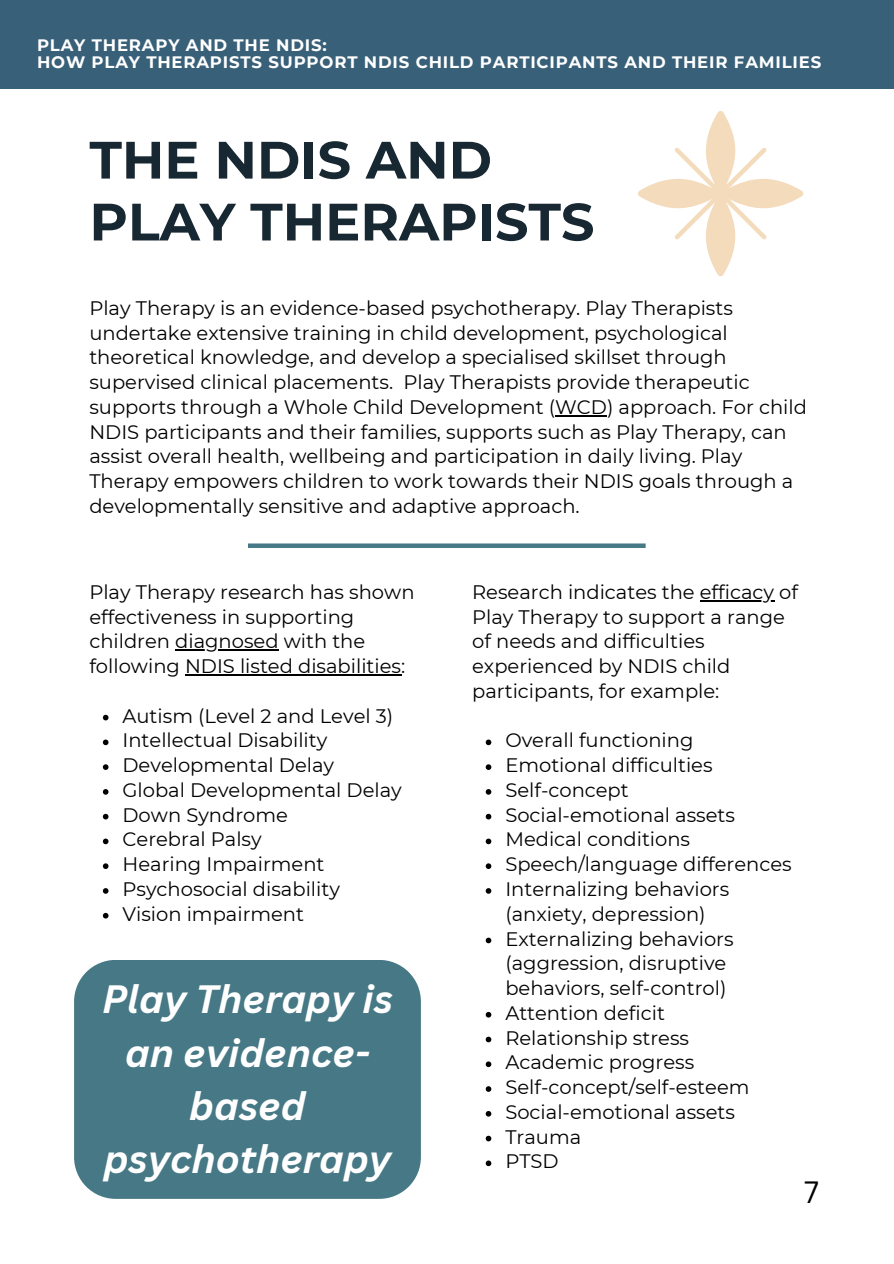
<style>
.page{position:relative;width:894px;height:1264px;background:#fff}
.page>*{position:absolute;margin:0;border:0;box-sizing:border-box;transform-origin:0 0}
.t1{font:700 52.5px/61.8px "Montserrat";color:#182832}
.t2{font:italic 700 38.55px/53.2px "Canva Sans";color:#fff;text-align:center}
.t3{font:30px "Canva Sans";color:#000}
.t4{font:19.5px/24.8px "Montserrat";color:#000001}
.t5{font:700 16.5px "Montserrat";letter-spacing:.05em;color:#fff}
</style>
<div class="page">
<div style="left:0;top:0;width:893px;height:89px;background:#396079"></div>
<svg style="left:638px;top:111px;width:165px;height:165px"></svg>
<div style="left:74px;top:960px;width:346px;height:238px;background:#467886"></div>
<hr style="left:555px;top:415px;width:52px;height:1px;background:#000001">
<hr style="left:175px;top:649px;width:103px;height:1px;background:#000001">
<hr style="left:185px;top:674px;width:216px;height:1px;background:#000001">
<svg style="left:103px;top:714px;width:5px;height:6px"></svg>
<svg style="left:103px;top:739px;width:5px;height:6px"></svg>
<svg style="left:103px;top:764px;width:5px;height:6px"></svg>
<svg style="left:103px;top:789px;width:5px;height:5px"></svg>
<svg style="left:103px;top:813px;width:5px;height:6px"></svg>
<svg style="left:103px;top:838px;width:5px;height:6px"></svg>
<svg style="left:103px;top:863px;width:5px;height:6px"></svg>
<svg style="left:103px;top:888px;width:5px;height:5px"></svg>
<svg style="left:103px;top:912px;width:5px;height:6px"></svg>
<hr style="left:699px;top:600px;width:75px;height:1px;background:#000001">
<svg style="left:485px;top:739px;width:6px;height:6px"></svg>
<svg style="left:485px;top:764px;width:6px;height:6px"></svg>
<svg style="left:485px;top:789px;width:6px;height:5px"></svg>
<svg style="left:485px;top:813px;width:6px;height:6px"></svg>
<svg style="left:485px;top:838px;width:6px;height:6px"></svg>
<svg style="left:485px;top:863px;width:6px;height:6px"></svg>
<svg style="left:485px;top:888px;width:6px;height:5px"></svg>
<svg style="left:485px;top:937px;width:6px;height:6px"></svg>
<svg style="left:485px;top:1011px;width:6px;height:6px"></svg>
<svg style="left:485px;top:1036px;width:6px;height:6px"></svg>
<svg style="left:485px;top:1061px;width:6px;height:6px"></svg>
<svg style="left:485px;top:1086px;width:6px;height:5px"></svg>
<svg style="left:485px;top:1111px;width:6px;height:5px"></svg>
<svg style="left:485px;top:1135px;width:6px;height:6px"></svg>
<svg style="left:485px;top:1160px;width:6px;height:6px"></svg>
<div style="left:248px;top:543px;width:397px;height:5px;background:#467886"></div>
<h1 class="t5" style="left:37px;top:35px;width:291px">PLAY THERAPY AND THE NDIS:</h1>
<p class="t5" style="left:37px;top:52px;width:785px">HOW PLAY THERAPISTS SUPPORT NDIS CHILD PARTICIPANTS AND THEIR FAMILIES</p>
<p class="t1" style="left:89px;top:129px;width:506px">THE NDIS AND<br>PLAY THERAPISTS</p>
<p class="t4" style="left:89px;top:295px;width:719px">Play Therapy is an evidence-based psychotherapy. Play Therapists undertake extensive training in child development, psychological theoretical knowledge, and develop a specialised skillset through supervised clinical placements. Play Therapists provide therapeutic supports through a Whole Child Development (WCD) approach. For child NDIS participants and their families, supports such as Play Therapy, can assist overall health, wellbeing and participation in daily living. Play Therapy empowers children to work towards their NDIS goals through a developmentally sensitive and adaptive approach.</p>
<h4 class="t4" style="left:89px;top:579px;width:326px">Play Therapy research has shown effectiveness in supporting children diagnosed with the</h4>
<p class="t4" style="left:89px;top:653px;width:317px">following NDIS listed disabilities:</p>
<p class="t4" style="left:122px;top:703px;width:272px">Autism (Level 2 and Level 3)<br>Intellectual Disability</p>
<h4 class="t4" style="left:122px;top:752px;width:213px">Developmental Delay</h4>
<p class="t4" style="left:122px;top:777px;width:281px">Global Developmental Delay</p>
<p class="t4" style="left:122px;top:802px;width:167px">Down Syndrome</p>
<p class="t4" style="left:122px;top:827px;width:141px">Cerebral Palsy</p>
<p class="t4" style="left:122px;top:851px;width:203px">Hearing Impairment</p>
<p class="t4" style="left:122px;top:876px;width:219px">Psychosocial disability</p>
<p class="t4" style="left:122px;top:901px;width:183px">Vision impairment</p>
<p class="t2" style="left:102px;top:971px;width:292px">Play Therapy is an evidence&shy;based psychotherapy</p>
<p class="t4" style="left:472px;top:579px;width:327px">Research indicates the efficacy of</p>
<p class="t4" style="left:472px;top:604px;width:314px">Play Therapy to support a range of needs and difficulties experienced by NDIS child participants, for example:</p>
<p class="t4" style="left:505px;top:728px;width:189px">Overall functioning</p>
<h2 class="t4" style="left:505px;top:752px;width:209px">Emotional difficulties</h2>
<h4 class="t4" style="left:505px;top:777px;width:125px">Self-concept</h4>
<p class="t4" style="left:505px;top:802px;width:231px">Social-emotional assets</p>
<p class="t4" style="left:505px;top:827px;width:186px">Medical conditions</p>
<p class="t4" style="left:505px;top:851px;width:288px">Speech/language differences</p>
<p class="t4" style="left:505px;top:876px;width:225px">Internalizing behaviors</p>
<p class="t4" style="left:505px;top:901px;width:230px">(anxiety, depression)<br>Externalizing behaviors</p>
<p class="t4" style="left:505px;top:950px;width:222px;text-align:justify">(aggression, disruptive behaviors, self-control)<br>Attention deficit</p>
<p class="t4" style="left:505px;top:1025px;width:185px">Relationship stress</p>
<p class="t4" style="left:505px;top:1049px;width:190px">Academic progress</p>
<p class="t4" style="left:505px;top:1074px;width:245px">Self-concept/self-esteem</p>
<p class="t4" style="left:505px;top:1099px;width:231px">Social-emotional assets</p>
<p class="t4" style="left:505px;top:1124px;width:77px">Trauma</p>
<p class="t4" style="left:505px;top:1148px;width:55px">PTSD</p>
<h3 class="t3" style="left:804px;top:1170px;width:16px">7</h3>
</div>
